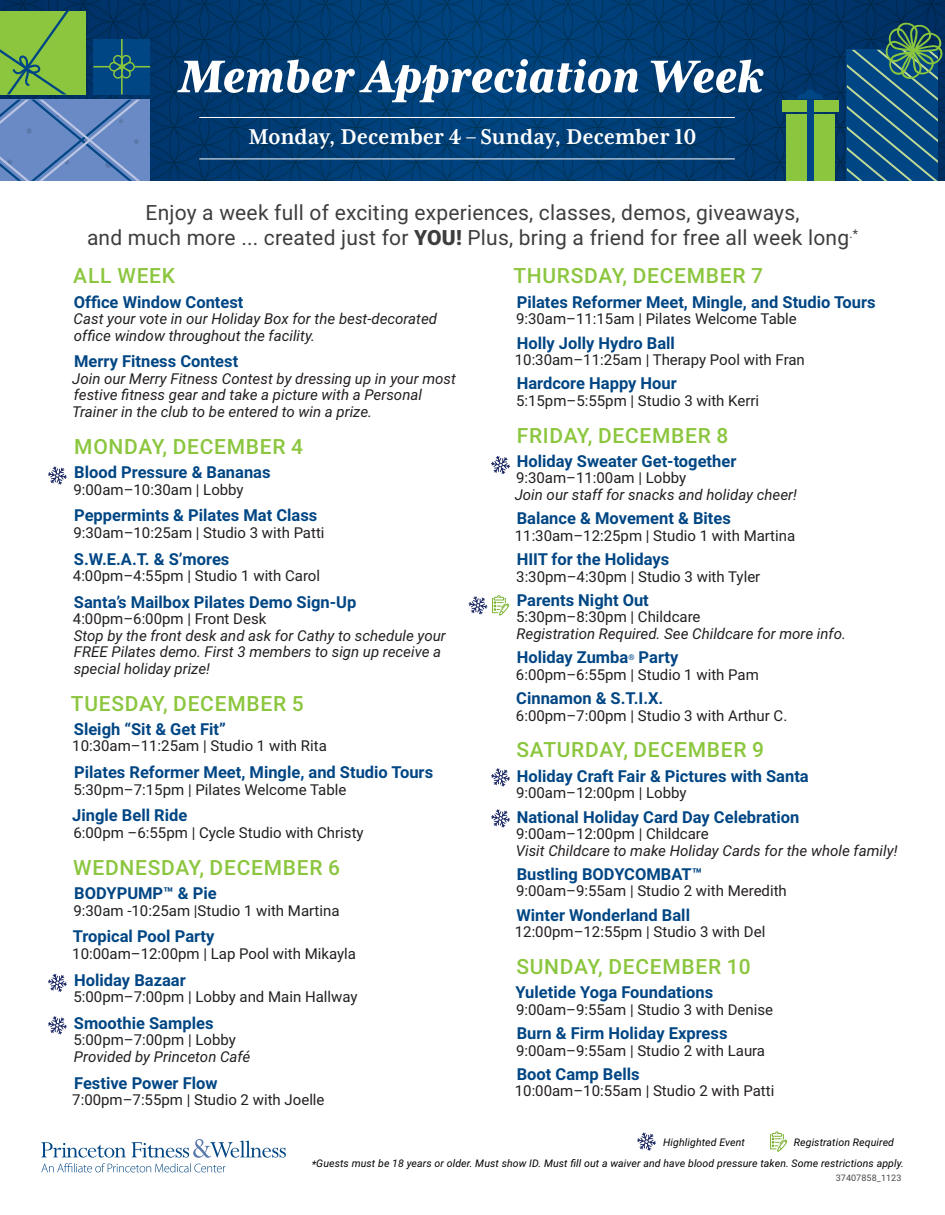
<style>
.page{position:relative;width:945px;height:1215px;background:#fff}
.page>*{position:absolute;margin:0;border:0;box-sizing:border-box;transform-origin:0 0}
.t1{font:italic 800 52.5px "Mrs Eaves XL Serif Nar OT";color:#fff}
.t2{font:700 24.6px "Mrs Eaves XL Serif Nar OT";color:#fff}
.t3{font:21px/25.5px "Roboto";letter-spacing:.01em;color:#3e3e3f;text-align:center}
.t4{font:500 21px "Roboto";letter-spacing:.035em;color:#8bc63e}
.t5{font:700 16.5px "Roboto";color:#004684}
.t6{font:15px "Roboto";color:#231f20}
.t7{font:italic 15px/16.5px "Roboto";color:#231f20}
.t8{font:italic 10.5px "Roboto";letter-spacing:.01em;color:#000}
.t9{font:9px "Roboto";letter-spacing:.01em;color:#464748}
.s1{font-weight:900}
.s2{font-style:normal}
</style>
<div class="page">
<img style="left:0;top:0;width:945px;height:181px">
<hr style="left:199px;top:117px;width:536px;height:1px;background:#fff">
<hr style="left:199px;top:159px;width:536px;height:1px;background:#fff">
<div style="left:0;top:11px;width:86px;height:83px;background:#8bc63e"></div>
<svg style="left:0;top:11px;width:69px;height:83px"></svg>
<div style="left:0;top:100px;width:150px;height:81px;background:#698ac4"></div>
<svg style="left:0;top:100px;width:140px;height:81px"></svg>
<svg style="left:93px;top:39px;width:57px;height:55px;background:#0d527d"></svg>
<svg style="left:847px;top:22px;width:96px;height:159px;background:#1c597b"></svg>
<div style="left:786px;top:115px;width:49px;height:66px;background:#8bc63e"></div>
<div style="left:782px;top:101px;width:56px;height:11px;background:#8bc63e"></div>
<div style="left:807px;top:101px;width:6px;height:80px;background:#004684"></div>
<svg style="left:797px;top:90px;width:27px;height:9px"></svg>
<svg style="left:41px;top:1139px;width:245px;height:33px"></svg>
<svg style="left:637px;top:1132px;width:19px;height:19px"></svg>
<svg style="left:770px;top:1131px;width:18px;height:21px"></svg>
<svg style="left:48px;top:466px;width:19px;height:19px"></svg>
<svg style="left:491px;top:456px;width:19px;height:18px"></svg>
<svg style="left:491px;top:768px;width:19px;height:19px"></svg>
<svg style="left:491px;top:809px;width:19px;height:19px"></svg>
<svg style="left:48px;top:973px;width:19px;height:19px"></svg>
<svg style="left:48px;top:1016px;width:19px;height:19px"></svg>
<svg style="left:468px;top:595px;width:42px;height:21px"></svg>
<h1 class="t1" style="left:179px;top:50px;width:586px">Member Appreciation Week</h1>
<h2 class="t2" style="left:248px;top:123px;width:450px">Monday, December 4 – Sunday, December 10</h2>
<h3 class="t3" style="left:87px;top:199px;width:772px">Enjoy a week full of exciting experiences, classes, demos, giveaways,<br>and much more ... created just for <span class="s1">YOU!</span> Plus, bring a friend for free all week long<sup>.*</sup></h3>
<p class="t4" style="left:73px;top:261px;width:103px">ALL WEEK</p>
<p class="t5" style="left:74px;top:290px;width:171px">Office Window Contest</p>
<p class="t7" style="left:74px;top:310px;width:365px">Cast your vote in our Holiday Box for the best-decorated office window throughout the facility.</p>
<p class="t5" style="left:74px;top:350px;width:166px">Merry Fitness Contest</p>
<p class="t7" style="left:72px;top:370px;width:385px">Join our Merry Fitness Contest by dressing up in your most festive fitness gear and take a picture with a Personal<br>Trainer in the club to be entered to win a prize.</p>
<p class="t4" style="left:74px;top:432px;width:230px">MONDAY, DECEMBER 4</p>
<p class="t5" style="left:74px;top:461px;width:198px">Blood Pressure &amp; Bananas</p>
<p class="t6" style="left:73px;top:479px;width:172px">9:00am–10:30am | Lobby</p>
<p class="t5" style="left:74px;top:504px;width:245px">Peppermints &amp; Pilates Mat Class</p>
<p class="t6" style="left:73px;top:522px;width:253px">9:30am–10:25am | Studio 3 with Patti</p>
<p class="t5" style="left:74px;top:547px;width:157px">S.W.E.A.T. &amp; S’mores</p>
<p class="t6" style="left:73px;top:565px;width:249px">4:00pm–4:55pm | Studio 1 with Carol</p>
<p class="t5" style="left:74px;top:590px;width:284px">Santa’s Mailbox Pilates Demo Sign-Up</p>
<p class="t7" style="left:73px;top:610px;width:374px"><span class="s2">4:00pm–6:00pm | Front Desk<br></span>Stop by the front desk and ask for Cathy to schedule your FREE Pilates demo. First 3 members to sign up receive a special holiday prize!</p>
<p class="t4" style="left:71px;top:688px;width:234px">TUESDAY, DECEMBER 5</p>
<p class="t5" style="left:74px;top:717px;width:154px">Sleigh “Sit &amp; Get Fit”</p>
<p class="t6" style="left:72px;top:736px;width:256px">10:30am–11:25am | Studio 1 with Rita</p>
<p class="t5" style="left:74px;top:761px;width:360px">Pilates Reformer Meet, Mingle, and Studio Tours</p>
<p class="t6" style="left:74px;top:779px;width:274px">5:30pm–7:15pm | Pilates Welcome Table</p>
<p class="t5" style="left:72px;top:804px;width:117px">Jingle Bell Ride</p>
<p class="t6" style="left:73px;top:822px;width:292px">6:00pm –6:55pm | Cycle Studio with Christy</p>
<p class="t4" style="left:73px;top:853px;width:268px">WEDNESDAY, DECEMBER 6</p>
<p class="t5" style="left:74px;top:882px;width:144px">BODYPUMP™ &amp; Pie</p>
<p class="t6" style="left:73px;top:900px;width:268px">9:30am -10:25am |Studio 1 with Martina</p>
<p class="t5" style="left:73px;top:925px;width:143px">Tropical Pool Party</p>
<p class="t6" style="left:72px;top:943px;width:285px">10:00am–12:00pm | Lap Pool with Mikayla</p>
<p class="t5" style="left:74px;top:968px;width:113px">Holiday Bazaar</p>
<p class="t6" style="left:74px;top:986px;width:286px">5:00pm–7:00pm | Lobby and Main Hallway</p>
<p class="t5" style="left:74px;top:1011px;width:141px">Smoothie Samples</p>
<p class="t7" style="left:74px;top:1031px;width:178px"><span class="s2">5:00pm–7:00pm | Lobby<br></span>Provided by Princeton Café</p>
<p class="t5" style="left:74px;top:1071px;width:145px">Festive Power Flow</p>
<p class="t6" style="left:72px;top:1089px;width:254px">7:00pm–7:55pm | Studio 2 with Joelle</p>
<p class="t4" style="left:513px;top:261px;width:251px">THURSDAY, DECEMBER 7</p>
<p class="t5" style="left:517px;top:290px;width:360px">Pilates Reformer Meet, Mingle, and Studio Tours</p>
<p class="t6" style="left:516px;top:308px;width:282px">9:30am–11:15am | Pilates Welcome Table</p>
<p class="t5" style="left:517px;top:331px;width:160px">Holly Jolly Hydro Ball</p>
<p class="t6" style="left:515px;top:349px;width:292px">10:30am–11:25am | Therapy Pool with Fran</p>
<p class="t5" style="left:517px;top:372px;width:162px">Hardcore Happy Hour</p>
<p class="t6" style="left:516px;top:390px;width:245px">5:15pm–5:55pm | Studio 3 with Kerri</p>
<p class="t4" style="left:517px;top:420px;width:213px">FRIDAY, DECEMBER 8</p>
<p class="t5" style="left:517px;top:450px;width:221px">Holiday Sweater Get-together</p>
<p class="t7" style="left:515px;top:469px;width:284px"><span class="s2">9:30am–11:00am | Lobby<br></span>Join our staff for snacks and holiday cheer!</p>
<p class="t5" style="left:517px;top:507px;width:216px">Balance &amp; Movement &amp; Bites</p>
<p class="t6" style="left:515px;top:525px;width:282px">11:30am–12:25pm | Studio 1 with Martina</p>
<p class="t5" style="left:517px;top:548px;width:154px">HIIT for the Holidays</p>
<p class="t6" style="left:516px;top:566px;width:246px">3:30pm–4:30pm | Studio 3 with Tyler</p>
<p class="t5" style="left:517px;top:589px;width:134px">Parents Night Out</p>
<p class="t7" style="left:516px;top:608px;width:331px"><span class="s2">5:30pm–8:30pm | Childcare<br></span>Registration Required. See Childcare for more info.</p>
<p class="t5" style="left:517px;top:646px;width:163px">Holiday Zumba<sup>®</sup> Party</p>
<p class="t6" style="left:516px;top:664px;width:244px">6:00pm–6:55pm | Studio 1 with Pam</p>
<p class="t5" style="left:516px;top:687px;width:149px">Cinnamon &amp; S.T.I.X.</p>
<p class="t6" style="left:516px;top:705px;width:273px">6:00pm–7:00pm | Studio 3 with Arthur C.</p>
<p class="t4" style="left:516px;top:735px;width:249px">SATURDAY, DECEMBER 9</p>
<p class="t5" style="left:517px;top:764px;width:294px">Holiday Craft Fair &amp; Pictures with Santa</p>
<p class="t6" style="left:516px;top:782px;width:172px">9:00am–12:00pm | Lobby</p>
<p class="t5" style="left:517px;top:805px;width:284px">National Holiday Card Day Celebration</p>
<p class="t7" style="left:516px;top:825px;width:383px"><span class="s2">9:00am–12:00pm | Childcare<br></span>Visit Childcare to make Holiday Cards for the whole family!</p>
<p class="t5" style="left:517px;top:862px;width:187px">Bustling BODYCOMBAT™</p>
<p class="t6" style="left:516px;top:881px;width:272px">9:00am–9:55am | Studio 2 with Meredith</p>
<p class="t5" style="left:516px;top:903px;width:175px">Winter Wonderland Ball</p>
<p class="t6" style="left:515px;top:921px;width:252px">12:00pm–12:55pm | Studio 3 with Del</p>
<p class="t4" style="left:516px;top:952px;width:236px">SUNDAY, DECEMBER 10</p>
<p class="t5" style="left:515px;top:981px;width:199px">Yuletide Yoga Foundations</p>
<p class="t6" style="left:516px;top:999px;width:259px">9:00am–9:55am | Studio 3 with Denise</p>
<p class="t5" style="left:517px;top:1022px;width:212px">Burn &amp; Firm Holiday Express</p>
<p class="t6" style="left:516px;top:1040px;width:251px">9:00am–9:55am | Studio 2 with Laura</p>
<p class="t5" style="left:517px;top:1062px;width:124px">Boot Camp Bells</p>
<p class="t6" style="left:515px;top:1081px;width:261px">10:00am–10:55am | Studio 2 with Patti</p>
<p class="t8" style="left:663px;top:1134px;width:83px">Highlighted Event</p>
<p class="t8" style="left:794px;top:1134px;width:102px">Registration Required</p>
<p class="t8" style="left:312px;top:1156px;width:594px">*Guests must be 18 years or older. Must show ID. Must fill out a waiver and have blood pressure taken. Some restrictions apply.</p>
<p class="t9" style="left:836px;top:1172px;width:67px">37407858_1123</p>
</div>
